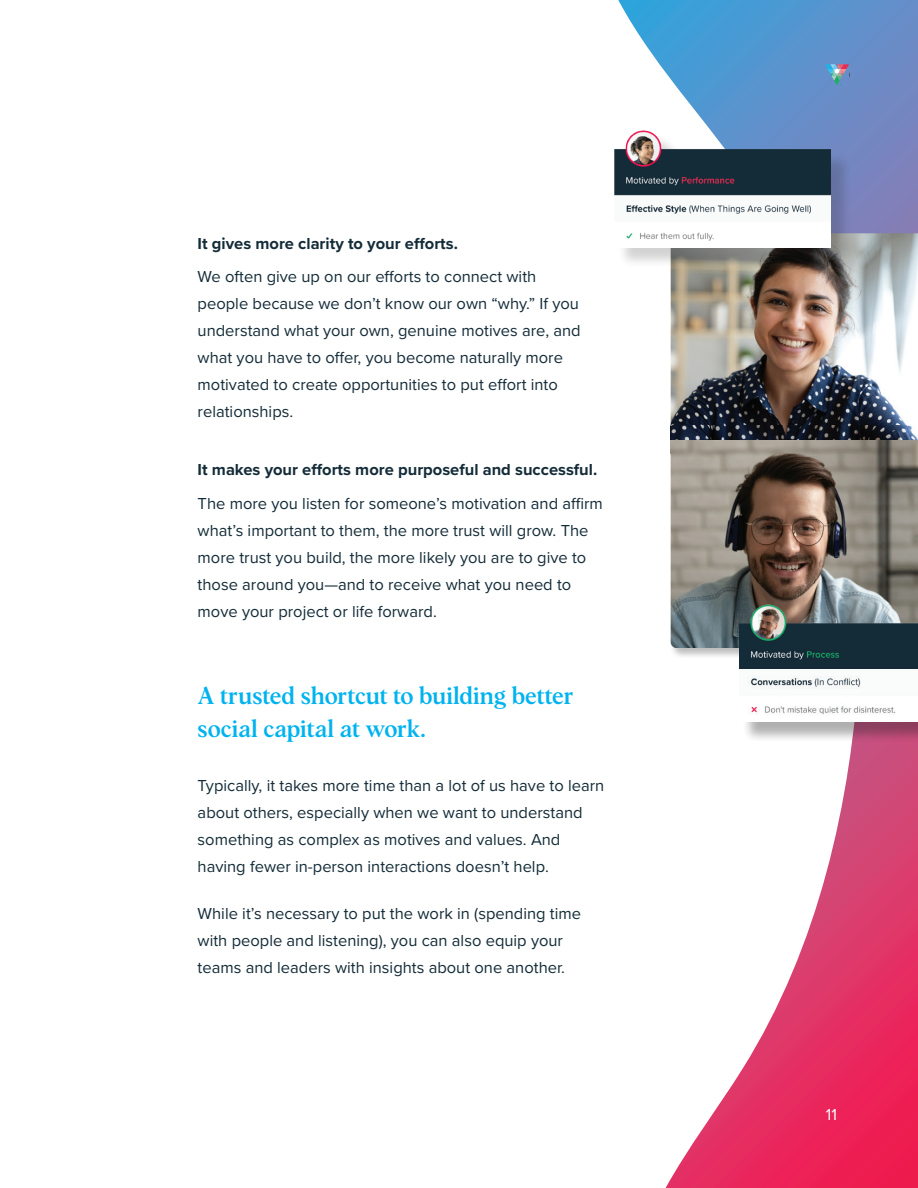
<style>
.page{position:relative;width:918px;height:1188px;background:#fff}
.page>*{position:absolute;margin:0;border:0;box-sizing:border-box;transform-origin:0 0}
.Albra_subhead{font:500 24px/33px "Albra Text";color:#00b3ef}
.Body{font:16.5px/27px "Proxima Nova";color:#142c38}
.H1_above{font:16.5px/27px "Proxima Nova";color:#142c38}
.Semibold_body{font:700 16.5px "Proxima Nova";color:#142c38}
.Body-2{font:16.5px "Proxima Nova";color:#fff}
</style>
<div class="page">
<svg style="left:618px;top:0;width:300px;height:1188px"></svg>
<svg style="left:825px;top:64px;width:24px;height:22px"></svg>
<img style="left:671px;top:233px;width:247px;height:191px">
<div style="left:669px;top:424px;width:249px;height:28px;background:#231f20;opacity:.25"></div>
<img style="left:671px;top:426px;width:247px;height:13px">
<div style="left:669px;top:439px;width:249px;height:220px;background:#231f20;opacity:.3"></div>
<div style="left:617px;top:133px;width:235px;height:135px;background:#231f20;opacity:.2"></div>
<img style="left:615px;top:130px;width:216px;height:118px">
<img style="left:740px;top:605px;width:178px;height:64px">
<div style="left:742px;top:671px;width:176px;height:72px;background:#231f20;opacity:.2"></div>
<img style="left:740px;top:669px;width:178px;height:53px">
<p class="Semibold_body" style="left:198px;top:231px;width:262px">It gives more clarity to your efforts.</p>
<p class="Body" style="left:198px;top:263px;width:385px">We often give up on our efforts to connect with people because we don’t know our own “why.” If you understand what your own, genuine motives are, and what you have to offer, you become naturally more motivated to create opportunities to put effort into relationships.</p>
<p class="Semibold_body" style="left:198px;top:457px;width:401px">It makes your efforts more purposeful and successful.</p>
<p class="Body" style="left:198px;top:489px;width:407px">The more you listen for someone’s motivation and affirm what’s important to them, the more trust will grow. The more trust you build, the more likely you are to give to those around you—and to receive what you need to move your project or life forward.</p>
<p class="Albra_subhead" style="left:198px;top:677px;width:378px">A trusted shortcut to building better social capital at work.</p>
<p class="H1_above" style="left:198px;top:771px;width:408px">Typically, it takes more time than a lot of us have to learn about others, especially when we want to understand something as complex as motives and values. And having fewer in-person interactions doesn’t help.</p>
<p class="Body" style="left:198px;top:900px;width:385px">While it’s necessary to put the work in (spending time with people and listening), you can also equip your teams and leaders with insights about one another.</p>
<p class="Body-2" style="left:826px;top:1102px;width:13px">11</p>
</div>
